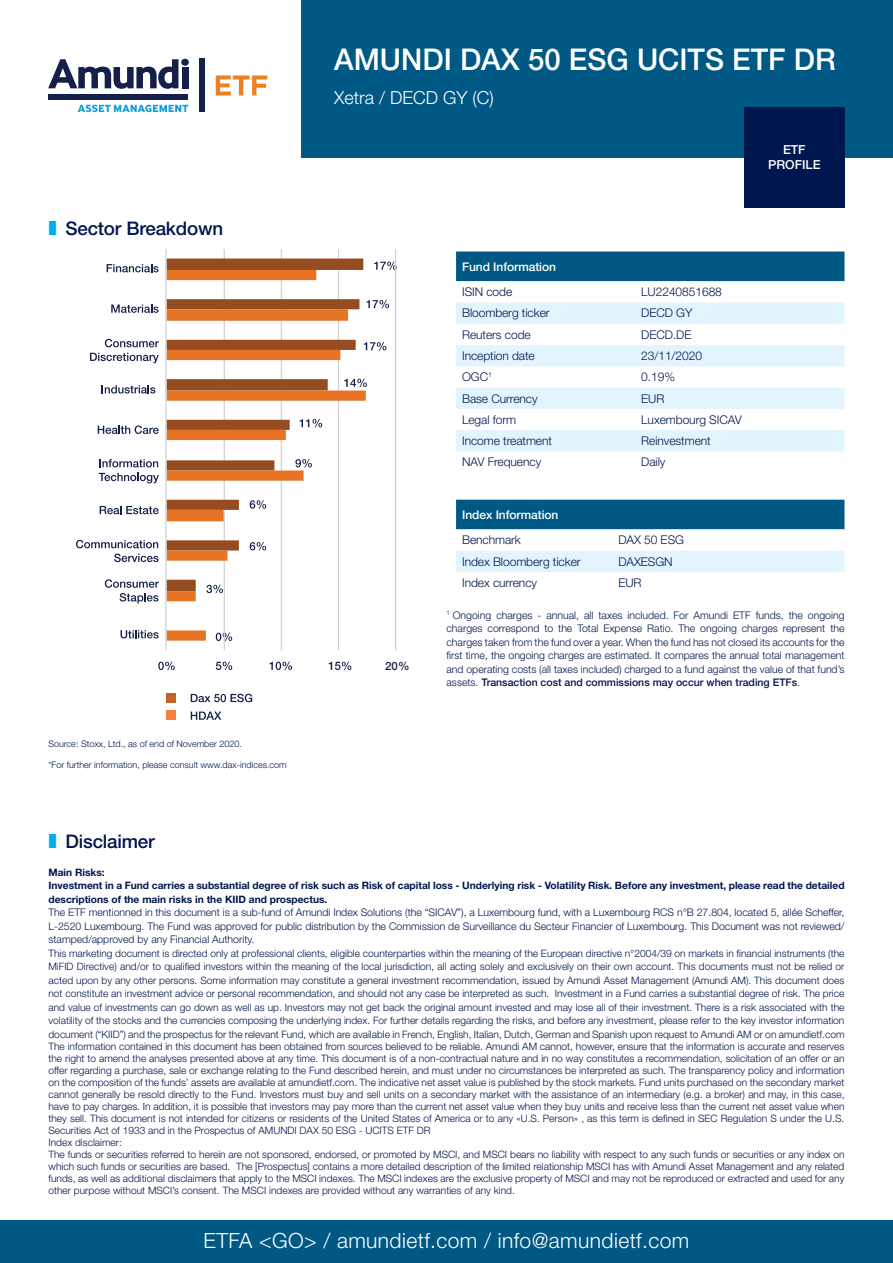
<style>
.page{position:relative;width:893px;height:1263px;background:#fff}
.page>*{position:absolute;margin:0;border:0;box-sizing:border-box;transform-origin:0 0}
.t1{font:500 30px "Helvetica Neue LT Std";color:#fff}
.t2{font:300 21px "Helvetica Neue LT Std";letter-spacing:.02em;color:#fff}
.t3{font:500 18.75px "Helvetica Neue LT Std";letter-spacing:-.01em;color:#00164e}
.t4{font:300 18px "Helvetica Neue LT Std";color:#fff}
.t5{font:500 12.45px/15.1px "Helvetica Neue LT Std";color:#fff;text-align:center}
.t6{font:300 12px "Helvetica Neue LT Std";letter-spacing:-.005em;color:#00164e}
.t7{font:500 12px "Helvetica Neue LT Std";letter-spacing:-.005em;color:#fff}
.t8{font:500 11.4px "Helvetica Neue LT Std";color:#162048}
.t9{font:300 10.5px/13.5px "Helvetica Neue LT Std";color:#00164e;text-align:justify}
.t10{font:300 10.2px/12px "Helvetica Neue LT Std";color:#00164e;text-align:justify}
.t11{font:700 10.2px/13.5px "Helvetica Neue LT Std";color:#00164e}
.t12{font:300 9px "Helvetica Neue LT Std";color:#00164e}
.s1{color:#00aeef}
.s2{font-weight:500}
</style>
<div class="page">
<div style="left:0;top:1220px;width:893px;height:43px;background:#005884"></div>
<div style="left:301px;top:0;width:592px;height:157px;background:#005884"></div>
<svg style="left:48px;top:59px;width:130px;height:30px"></svg>
<div style="left:181px;top:59px;width:8px;height:7px;background:#141f4a;border-radius:50%"></div>
<div style="left:182px;top:67px;width:6px;height:21px;background:#141f4a"></div>
<div style="left:48px;top:94px;width:140px;height:5px;background:#141f4a"></div>
<svg style="left:78px;top:105px;width:110px;height:8px"></svg>
<svg style="left:216px;top:75px;width:51px;height:20px"></svg>
<div style="left:199px;top:59px;width:6px;height:53px;background:#141f4a"></div>
<div style="left:744px;top:107px;width:100px;height:100px;background:#00164e"></div>
<div style="left:456px;top:252px;width:388px;height:29px;background:#005884"></div>
<svg style="left:456px;top:281px;width:388px;height:171px"></svg>
<svg style="left:456px;top:303px;width:388px;height:148px;fill:#e2f4fd"></svg>
<svg style="left:456px;top:500px;width:388px;height:72px"></svg>
<svg style="left:374px;top:261px;width:23px;height:9px"></svg>
<svg style="left:366px;top:300px;width:23px;height:8px"></svg>
<svg style="left:158px;top:661px;width:17px;height:9px"></svg>
<svg style="left:216px;top:661px;width:16px;height:9px"></svg>
<svg style="left:105px;top:339px;width:54px;height:8px"></svg>
<svg style="left:90px;top:353px;width:69px;height:10px"></svg>
<svg style="left:102px;top:385px;width:53px;height:8px"></svg>
<svg style="left:99px;top:459px;width:59px;height:8px"></svg>
<svg style="left:99px;top:473px;width:60px;height:10px"></svg>
<svg style="left:76px;top:540px;width:83px;height:22px"></svg>
<svg style="left:98px;top:425px;width:61px;height:9px"></svg>
<svg style="left:105px;top:579px;width:54px;height:24px"></svg>
<svg style="left:111px;top:304px;width:48px;height:9px"></svg>
<svg style="left:121px;top:630px;width:38px;height:8px"></svg>
<svg style="left:107px;top:264px;width:52px;height:8px"></svg>
<svg style="left:100px;top:506px;width:59px;height:8px"></svg>
<svg style="left:269px;top:661px;width:23px;height:9px"></svg>
<svg style="left:329px;top:661px;width:22px;height:9px"></svg>
<svg style="left:191px;top:711px;width:30px;height:9px"></svg>
<svg style="left:191px;top:694px;width:61px;height:8px"></svg>
<div style="left:167px;top:711px;width:9px;height:9px;background:#f1813c"></div>
<div style="left:166px;top:693px;width:10px;height:9px;background:#c46227"></div>
<svg style="left:366px;top:342px;width:20px;height:9px"></svg>
<hr style="left:224px;top:249px;width:1px;height:401px;background:#d1d3d2">
<hr style="left:281px;top:249px;width:1px;height:401px;background:#d1d3d2">
<hr style="left:338px;top:249px;width:1px;height:401px;background:#d1d3d2">
<hr style="left:395px;top:249px;width:1px;height:401px;background:#d1d3d2">
<div style="left:167px;top:259px;width:196px;height:11px;background:#944c20"></div>
<svg style="left:167px;top:270px;width:199px;height:371px"></svg>
<hr style="left:165px;top:249px;width:2px;height:401px;background:#d1d3d2">
<h1 class="t1" style="left:334px;top:41px;width:503px">AMUNDI DAX 50 ESG UCITS ETF DR</h1>
<h3 class="t4" style="left:334px;top:86px;width:161px">Xetra / DECD GY (C)</h3>
<h3 class="t3" style="left:48px;top:217px;width:176px"><span class="s1">❚</span> Sector Breakdown</h3>
<p class="t12" style="left:48px;top:738px;width:195px">Source: Stoxx, Ltd., as of end of November 2020.</p>
<p class="t12" style="left:48px;top:759px;width:240px">*For further information, please consult www.dax-indices.com</p>
<p class="t8" style="left:385px;top:659px;width:26px">20%</p>
<p class="t5" style="left:768px;top:142px;width:54px">ETF<br>PROFILE</p>
<p class="t7" style="left:462px;top:259px;width:96px">Fund Information</p>
<p class="t6" style="left:462px;top:285px;width:52px">ISIN code</p>
<p class="t6" style="left:641px;top:285px;width:82px">LU2240851688</p>
<p class="t6" style="left:462px;top:306px;width:89px">Bloomberg ticker</p>
<p class="t6" style="left:641px;top:306px;width:53px">DECD GY</p>
<p class="t6" style="left:462px;top:327px;width:70px">Reuters code</p>
<p class="t6" style="left:641px;top:327px;width:52px">DECD.DE</p>
<p class="t6" style="left:462px;top:348px;width:74px">Inception date</p>
<p class="t6" style="left:641px;top:348px;width:62px">23/11/2020</p>
<p class="t6" style="left:462px;top:370px;width:31px">OGC<sup>1</sup></p>
<p class="t6" style="left:641px;top:370px;width:35px">0.19%</p>
<p class="t6" style="left:462px;top:391px;width:77px">Base Currency</p>
<p class="t6" style="left:641px;top:391px;width:25px">EUR</p>
<p class="t6" style="left:462px;top:412px;width:56px">Legal form</p>
<p class="t6" style="left:641px;top:412px;width:102px">Luxembourg SICAV</p>
<p class="t6" style="left:462px;top:433px;width:92px">Income treatment</p>
<p class="t6" style="left:641px;top:433px;width:71px">Reinvestment</p>
<p class="t6" style="left:462px;top:455px;width:81px">NAV Frequency</p>
<p class="t6" style="left:641px;top:455px;width:26px">Daily</p>
<p class="t7" style="left:462px;top:507px;width:98px">Index Information</p>
<p class="t6" style="left:462px;top:533px;width:60px">Benchmark</p>
<p class="t6" style="left:618px;top:533px;width:67px">DAX 50 ESG</p>
<p class="t6" style="left:462px;top:554px;width:120px">Index Bloomberg ticker</p>
<p class="t6" style="left:618px;top:554px;width:56px">DAXESGN</p>
<p class="t6" style="left:462px;top:575px;width:77px">Index currency</p>
<p class="t6" style="left:618px;top:575px;width:25px">EUR</p>
<p class="t9" style="left:446px;top:608px;width:400px"><sup>1</sup> Ongoing charges - annual, all taxes included. For Amundi ETF funds, the ongoing charges correspond to the Total Expense Ratio. The ongoing charges represent the charges taken from the fund over a year. When the fund has not closed its accounts for the first time, the ongoing charges are estimated. It compares the annual total management and operating costs (all taxes included) charged to a fund against the value of that fund’s assets. <span class="s2">Transaction cost and commissions may occur when trading ETFs</span>.</p>
<h3 class="t3" style="left:48px;top:830px;width:108px"><span class="s1">❚</span> Disclaimer</h3>
<p class="t11" style="left:48px;top:865px;width:798px">Main Risks:<br>Investment in a Fund carries a substantial degree of risk such as Risk of capital loss - Underlying risk - Volatility Risk. Before any investment, please read the detailed descriptions of the main risks in the KIID and prospectus.</p>
<p class="t9" style="left:48px;top:905px;width:797px">The ETF mentionned in this document is a sub-fund of Amundi Index Solutions (the “SICAV”), a Luxembourg fund, with a Luxembourg RCS n°B 27.804, located 5, allée Scheffer, L-2520 Luxembourg. The Fund was approved for public distribution by the Commission de Surveillance du Secteur Financier of Luxembourg. This Document was not reviewed/ stamped/approved by any Financial Authority.</p>
<p class="t10" style="left:48px;top:946px;width:798px;line-height:13.5px">This marketing document is directed only at professional clients, eligible counterparties within the meaning of the European directive n°2004/39 on markets in financial instruments (the MiFID Directive) and/or to qualified investors within the meaning of the local jurisdiction, all acting solely and exclusively on their own account. This documents must not be relied or acted upon by any other persons. Some information may constitute a general investment recommendation, issued by Amundi Asset Management (Amundi AM). This document does not constitute an investment advice or personal recommendation, and should not any case be interpreted as such. Investment in a Fund carries a substantial degree of risk. The price and value of investments can go down as well as up. Investors may not get back the original amount invested and may lose all of their investment. There is a risk associated with the volatility of the stocks and the currencies composing the underlying index. For further details regarding the risks, and before any investment, please refer to the key investor information document (“KIID”) and the prospectus for the relevant Fund, which are available in French, English, Italian, Dutch, German and Spanish upon request to Amundi AM or on amundietf.com</p>
<p class="t10" style="left:48px;top:1040px;width:798px;text-align:left">The information contained in this document has been obtained from sources believed to be reliable. Amundi AM cannot, however, ensure that the information is accurate and reserves the right to amend the analyses presented above at any time. This document is of a non-contractual nature and in no way constitutes a recommendation, solicitation of an offer or an offer regarding a purchase, sale or exchange relating to the Fund described herein, and must under no circumstances be interpreted as such. The transparency policy and information on the composition of the funds’ assets are available at amundietf.com. The indicative net asset value is published by the stock markets. Fund units purchased on the secondary market cannot generally be resold directly to the Fund. Investors must buy and sell units on a secondary market with the assistance of an intermediary (e.g. a broker) and may, in this case, have to pay charges. In addition, it is possible that investors may pay more than the current net asset value when they buy units and receive less than the current net asset value when they sell. This document is not intended for citizens or residents of the United States of America or to any «U.S. Person» , as this term is defined in SEC Regulation S under the U.S.<br>Securities Act of 1933 and in the Prospectus of AMUNDI DAX 50 ESG - UCITS ETF DR<br>Index disclaimer:<br>The funds or securities referred to herein are not sponsored, endorsed, or promoted by MSCI, and MSCI bears no liability with respect to any such funds or securities or any index on which such funds or securities are based. The [Prospectus] contains a more detailed description of the limited relationship MSCI has with Amundi Asset Management and any related funds, as well as additional disclaimers that apply to the MSCI indexes. The MSCI indexes are the exclusive property of MSCI and may not be reproduced or extracted and used for any other purpose without MSCI’s consent. The MSCI indexes are provided without any warranties of any kind.</p>
<h2 class="t2" style="left:204px;top:1228px;width:487px">ETFA &lt;GO&gt; / amundietf.com / info@amundietf.com</h2>
</div>
